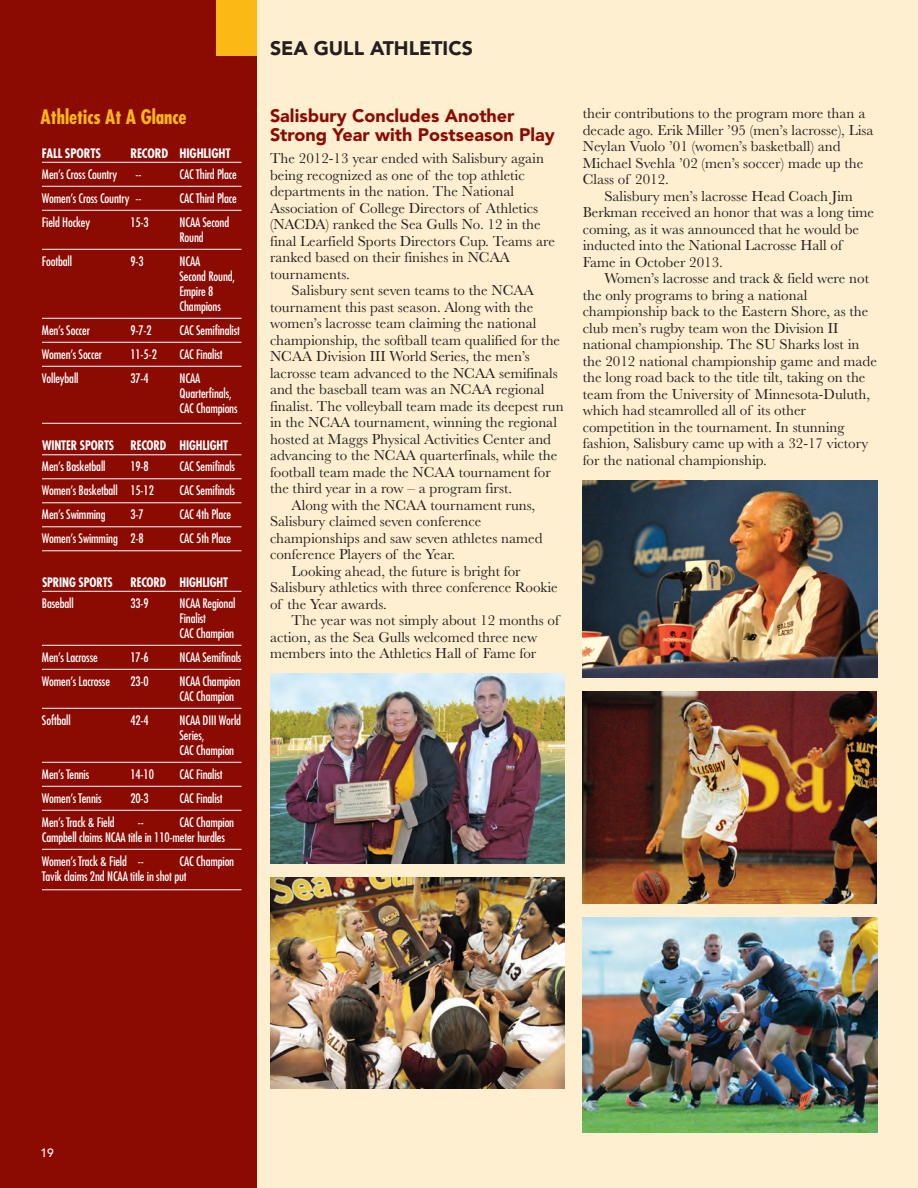
<style>
.page{position:relative;width:918px;height:1188px;background:#feefd0}
.page>*{position:absolute;margin:0;border:0;box-sizing:border-box;transform-origin:0 0}
.t1{font:700 condensed 19.5px "Futura Com";color:#fcb814}
.t2{font:900 19.5px "Avenir LT Com";color:#231f20}
.t3{font:900 18px/19.5px "Avenir LT Com";color:#8b0a02}
.t4{font:15px/16.5px "Baskerville";color:#231f20}
.t5{font:500 condensed 12.75px/15px "Futura Com";letter-spacing:-.01em;color:#fff}
.t6{font:700 condensed 12.75px "Futura Com";letter-spacing:-.01em;color:#fff;scale:.95 1}
.t7{font:700 condensed 12.75px "Futura Com";letter-spacing:-.01em;color:#fff}
.t8{font:500 12px "Avenir LT Com";color:#fff}
</style>
<div class="page">
<div style="left:0;top:0;width:257px;height:1188px;background:#8b0a02"></div>
<div style="left:216px;top:0;width:40px;height:56px;background:#fcb814"></div>
<img style="left:270px;top:878px;width:295px;height:210px">
<img style="left:583px;top:918px;width:295px;height:214px">
<img style="left:583px;top:481px;width:295px;height:197px">
<img style="left:270px;top:674px;width:295px;height:190px">
<img style="left:583px;top:692px;width:293px;height:212px">
<hr style="left:42px;top:162px;width:200px;height:1px;background:#fff">
<hr style="left:42px;top:186px;width:200px;height:1px;background:#fff">
<hr style="left:42px;top:210px;width:200px;height:1px;background:#fff">
<hr style="left:42px;top:249px;width:200px;height:1px;background:#fff">
<hr style="left:42px;top:318px;width:200px;height:1px;background:#fff">
<hr style="left:42px;top:342px;width:200px;height:1px;background:#fff">
<hr style="left:42px;top:366px;width:200px;height:1px;background:#fff">
<hr style="left:42px;top:423px;width:200px;height:1px;background:#fff">
<hr style="left:42px;top:454px;width:200px;height:1px;background:#fff">
<hr style="left:42px;top:478px;width:200px;height:1px;background:#fff">
<hr style="left:42px;top:502px;width:200px;height:1px;background:#fff">
<hr style="left:42px;top:526px;width:200px;height:1px;background:#fff">
<hr style="left:42px;top:550px;width:200px;height:1px;background:#fff">
<hr style="left:42px;top:591px;width:200px;height:1px;background:#fff">
<hr style="left:42px;top:645px;width:200px;height:1px;background:#fff">
<hr style="left:42px;top:669px;width:200px;height:1px;background:#fff">
<hr style="left:42px;top:708px;width:200px;height:1px;background:#fff">
<hr style="left:42px;top:762px;width:200px;height:1px;background:#fff">
<hr style="left:42px;top:786px;width:200px;height:1px;background:#fff">
<hr style="left:42px;top:810px;width:200px;height:1px;background:#fff">
<hr style="left:42px;top:849px;width:200px;height:1px;background:#fff">
<hr style="left:42px;top:889px;width:200px;height:1px;background:#fff">
<h1 class="t1" style="left:40px;top:104px;width:148px">Athletics At A Glance</h1>
<p class="t7" style="left:42px;top:145px;width:61px">FALL SPORTS</p>
<p class="t7" style="left:130px;top:145px;width:102px">RECORD HIGHLIGHT</p>
<p class="t5" style="left:42px;top:166px;width:77px">Men’s Cross Country</p>
<p class="t5" style="left:135px;top:166px;width:8px">--</p>
<p class="t5" style="left:180px;top:166px;width:59px">CAC Third Place</p>
<p class="t5" style="left:42px;top:190px;width:101px">Women’s Cross Country --</p>
<p class="t5" style="left:180px;top:190px;width:59px">CAC Third Place</p>
<p class="t5" style="left:42px;top:214px;width:50px">Field Hockey</p>
<p class="t5" style="left:130px;top:214px;width:20px">15-3</p>
<p class="t5" style="left:180px;top:214px;width:51px">NCAA Second<br>Round</p>
<p class="t5" style="left:42px;top:253px;width:32px">Football</p>
<p class="t5" style="left:130px;top:253px;width:15px">9-3</p>
<p class="t5" style="left:180px;top:253px;width:57px">NCAA<br>Second Round,<br>Empire 8<br>Champions</p>
<p class="t5" style="left:42px;top:322px;width:50px">Men’s Soccer</p>
<p class="t5" style="left:130px;top:322px;width:23px">9-7-2</p>
<p class="t5" style="left:180px;top:322px;width:62px">CAC Semifinalist</p>
<p class="t5" style="left:42px;top:346px;width:62px">Women’s Soccer</p>
<p class="t5" style="left:130px;top:346px;width:28px">11-5-2</p>
<p class="t5" style="left:180px;top:346px;width:45px">CAC Finalist</p>
<p class="t5" style="left:42px;top:370px;width:38px">Volleyball</p>
<p class="t5" style="left:130px;top:370px;width:20px">37-4</p>
<p class="t5" style="left:180px;top:370px;width:60px">NCAA<br>Quarterfinals,<br>CAC Champions</p>
<p class="t6" style="left:42px;top:437px;width:78px">WINTER SPORTS</p>
<p class="t6" style="left:130px;top:437px;width:104px">RECORD HIGHLIGHT</p>
<p class="t5" style="left:42px;top:459px;width:65px">Men’s Basketball</p>
<p class="t5" style="left:130px;top:459px;width:20px">19-8</p>
<p class="t5" style="left:180px;top:459px;width:57px">CAC Semifinals</p>
<p class="t5" style="left:42px;top:483px;width:113px">Women’s Basketball 15-12</p>
<p class="t5" style="left:180px;top:483px;width:57px">CAC Semifinals</p>
<p class="t5" style="left:42px;top:507px;width:65px">Men’s Swimming</p>
<p class="t5" style="left:130px;top:507px;width:15px">3-7</p>
<p class="t5" style="left:180px;top:507px;width:53px">CAC 4th Place</p>
<p class="t5" style="left:42px;top:531px;width:103px">Women’s Swimming 2-8</p>
<p class="t5" style="left:180px;top:531px;width:53px">CAC 5th Place</p>
<p class="t6" style="left:42px;top:574px;width:76px">SPRING SPORTS</p>
<p class="t6" style="left:130px;top:574px;width:104px">RECORD HIGHLIGHT</p>
<p class="t5" style="left:42px;top:595px;width:33px">Baseball</p>
<p class="t5" style="left:130px;top:595px;width:20px">33-9</p>
<p class="t5" style="left:180px;top:595px;width:57px">NCAA Regional<br>Finalist<br>CAC Champion</p>
<p class="t5" style="left:42px;top:649px;width:57px">Men’s Lacrosse</p>
<p class="t5" style="left:130px;top:649px;width:20px">17-6</p>
<p class="t5" style="left:180px;top:649px;width:63px">NCAA Semifinals</p>
<p class="t5" style="left:42px;top:673px;width:69px">Women’s Lacrosse</p>
<p class="t5" style="left:130px;top:673px;width:20px">23-0</p>
<p class="t5" style="left:180px;top:673px;width:63px">NCAA Champion<br>CAC Champion</p>
<p class="t5" style="left:42px;top:712px;width:30px">Softball</p>
<p class="t5" style="left:130px;top:712px;width:20px">42-4</p>
<p class="t5" style="left:180px;top:712px;width:63px">NCAA DIII World<br>Series,<br>CAC Champion</p>
<p class="t5" style="left:42px;top:766px;width:49px">Men’s Tennis</p>
<p class="t5" style="left:130px;top:766px;width:25px">14-10</p>
<p class="t5" style="left:180px;top:766px;width:45px">CAC Finalist</p>
<p class="t5" style="left:42px;top:790px;width:61px">Women’s Tennis</p>
<p class="t5" style="left:130px;top:790px;width:20px">20-3</p>
<p class="t5" style="left:180px;top:790px;width:45px">CAC Finalist</p>
<p class="t5" style="left:42px;top:814px;width:74px">Men’s Track &amp; Field</p>
<p class="t5" style="left:138px;top:814px;width:8px">--</p>
<p class="t5" style="left:42px;top:814px;width:194px;text-indent:138px">CAC Champion<br>Campbell claims NCAA title in 110-meter hurdles</p>
<p class="t5" style="left:42px;top:853px;width:103px">Women’s Track &amp; Field --</p>
<p class="t5" style="left:42px;top:853px;width:194px;text-indent:138px">CAC Champion<br>Tavik claims 2nd NCAA title in shot put</p>
<h1 class="t2" style="left:270px;top:37px;width:204px">SEA GULL ATHLETICS</h1>
<p class="t3" style="left:270px;top:106px;width:286px">Salisbury Concludes Another<br>Strong Year with Postseason Play</p>
<p class="t4" style="left:270px;top:152px;width:286px">The 2012-13 year ended with Salisbury again being recognized as one of the top athletic departments in the nation. The National Association of College Directors of Athletics (NACDA) ranked the Sea Gulls No. 12 in the final Learfield Sports Directors Cup. Teams are ranked based on their finishes in NCAA tournaments.</p>
<p class="t4" style="left:292px;top:284px;width:244px">Salisbury sent seven teams to the NCAA</p>
<p class="t4" style="left:270px;top:300px;width:265px">tournament this past season. Along with the</p>
<p class="t4" style="left:270px;top:317px;width:268px">women’s lacrosse team claiming the national</p>
<p class="t4" style="left:270px;top:333px;width:292px">championship, the softball team qualified for the</p>
<p class="t4" style="left:270px;top:350px;width:261px">NCAA Division III World Series, the men’s</p>
<p class="t4" style="left:270px;top:366px;width:289px">lacrosse team advanced to the NCAA semifinals</p>
<p class="t4" style="left:270px;top:383px;width:276px">and the baseball team was an NCAA regional</p>
<p class="t4" style="left:270px;top:399px;width:295px">finalist. The volleyball team made its deepest run</p>
<p class="t4" style="left:270px;top:416px;width:288px">in the NCAA tournament, winning the regional</p>
<p class="t4" style="left:270px;top:432px;width:283px">hosted at Maggs Physical Activities Center and</p>
<p class="t4" style="left:270px;top:449px;width:289px">advancing to the NCAA quarterfinals, while the</p>
<p class="t4" style="left:270px;top:465px;width:282px">football team made the NCAA tournament for</p>
<p class="t4" style="left:270px;top:482px;width:244px">the third year in a row – a program first.</p>
<p class="t4" style="left:292px;top:498px;width:245px">Along with the NCAA tournament runs,</p>
<p class="t4" style="left:270px;top:515px;width:213px">Salisbury claimed seven conference</p>
<p class="t4" style="left:270px;top:531px;width:274px">championships and saw seven athletes named</p>
<p class="t4" style="left:270px;top:548px;width:187px">conference Players of the Year.</p>
<p class="t4" style="left:292px;top:564px;width:231px">Looking ahead, the future is bright for</p>
<p class="t4" style="left:270px;top:581px;width:289px">Salisbury athletics with three conference Rookie</p>
<p class="t4" style="left:270px;top:597px;width:118px">of the Year awards.</p>
<p class="t4" style="left:292px;top:614px;width:269px">The year was not simply about 12 months of</p>
<p class="t4" style="left:270px;top:630px;width:269px">action, as the Sea Gulls welcomed three new</p>
<p class="t4" style="left:270px;top:647px;width:268px">members into the Athletics Hall of Fame for</p>
<p class="t4" style="left:583px;top:107px;width:292px">their contributions to the program more than a decade ago. Erik Miller ’95 (men’s lacrosse), Lisa Neylan Vuolo ’01 (women’s basketball) and Michael Svehla ’02 (men’s soccer) made up the Class of 2012.</p>
<p class="t4" style="left:583px;top:189px;width:293px;text-indent:22px">Salisbury men’s lacrosse Head Coach Jim Berkman received an honor that was a long time coming, as it was announced that he would be inducted into the National Lacrosse Hall of Fame in October 2013.</p>
<p class="t4" style="left:583px;top:272px;width:296px;text-indent:22px">Women’s lacrosse and track &amp; field were not the only programs to bring a national championship back to the Eastern Shore, as the club men’s rugby team won the Division II national championship. The SU Sharks lost in the 2012 national championship game and made the long road back to the title tilt, taking on the team from the University of Minnesota-Duluth, which had steamrolled all of its other competition in the tournament. In stunning fashion, Salisbury came up with a 32-17 victory for the national championship.</p>
<p class="t8" style="left:40px;top:1145px;width:15px">19</p>
</div>
